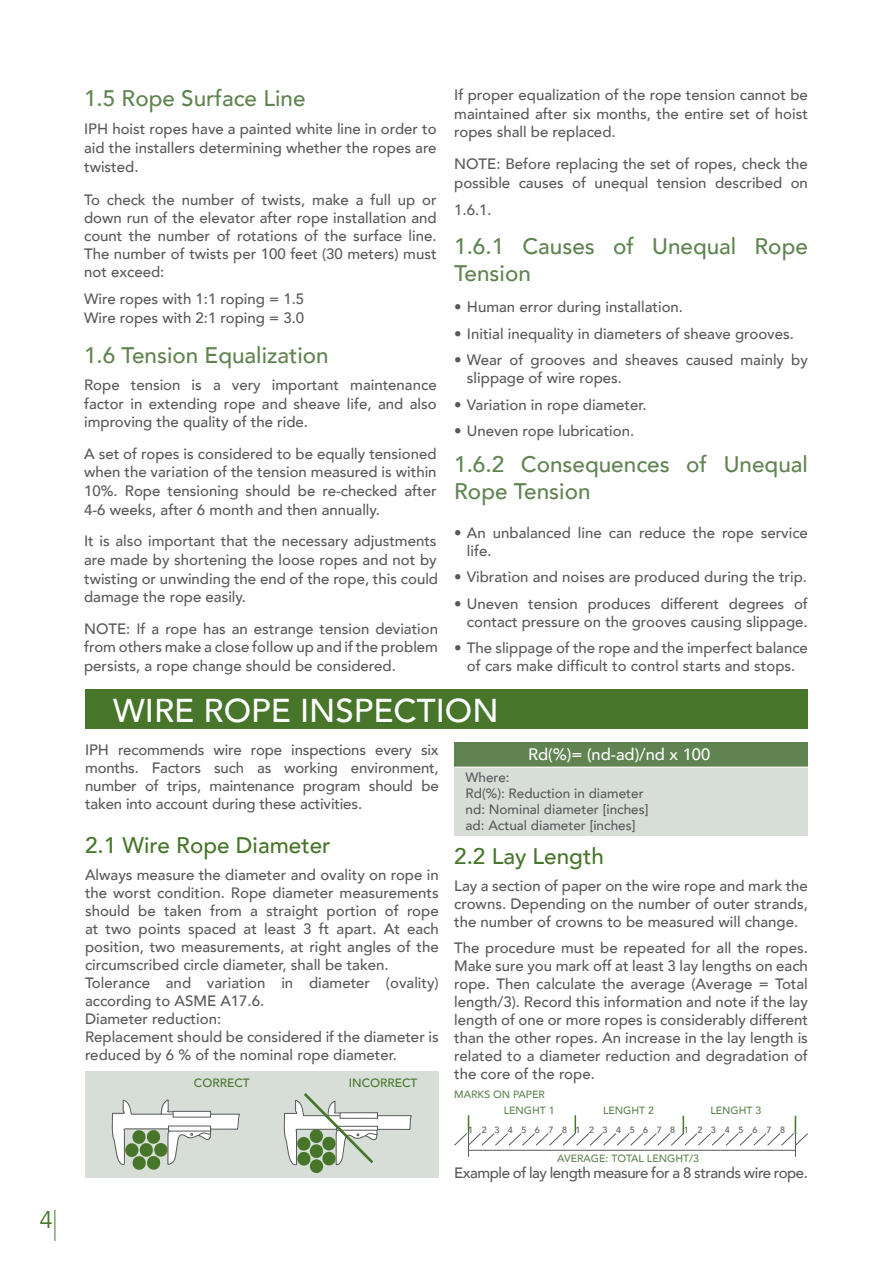
<style>
.page{position:relative;width:893px;height:1263px;background:#fff}
.page>*{position:absolute;margin:0;border:0;box-sizing:border-box;transform-origin:0 0}
.t1{font:500 33px "Avenir";color:#fcfeff}
.t2{font:24px "Avenir";color:#47752a}
.t3{font:500 22.5px/27px "Avenir";color:#608451}
.t4{font:500 22.5px "Avenir";color:#47752a}
.t5{font:500 16.5px "Avenir";color:#fff}
.t6{font:500 15px/18px "Avenir";color:#58595b;text-align:justify}
.t7{font:500 15px "Avenir";letter-spacing:-.03em;color:#58595b}
.t8{font:500 13.5px/16.2px "Avenir";color:#58595b}
.t9{font:500 12px "Avenir";color:#47752a}
.t10{font:500 10.5px "Avenir";color:#608451}
.t11{font:500 9px "Avenir";letter-spacing:.945em;color:#58595b}
</style>
<div class="page">
<hr style="left:55px;top:1210px;width:1px;height:31px;background:#47752a">
<div style="left:85px;top:690px;width:723px;height:39px;background:#47752a"></div>
<div style="left:454px;top:742px;width:354px;height:94px;background:#d7ded8"></div>
<div style="left:454px;top:742px;width:354px;height:25px;background:#608451"></div>
<div style="left:85px;top:1072px;width:354px;height:106px;background:#d7ded8"></div>
<svg style="left:111px;top:1099px;width:129px;height:71px"></svg>
<div style="left:310px;top:1159px;width:13px;height:14px;background:#47752a;border-radius:50%"></div>
<svg style="left:283px;top:1093px;width:129px;height:74px"></svg>
<hr style="left:469px;top:1150px;width:327px;height:1px;background:#58595b">
<hr style="left:795px;top:1124px;width:1px;height:33px;background:#58595b">
<hr style="left:468px;top:1124px;width:1px;height:33px;background:#58595b">
<svg style="left:454px;top:1115px;width:354px;height:31px"></svg>
<hr style="left:454px;top:767px;width:354px;height:1px;background:#fff">
<h2 class="t2" style="left:39px;top:1206px;width:15px">4</h2>
<h3 class="t3" style="left:84px;top:83px;width:223px">1.5 Rope Surface Line</h3>
<p class="t6" style="left:84px;top:118px;width:354px;line-height:19.4px">IPH hoist ropes have a painted white line in order to aid the installers determining whether the ropes are twisted.</p>
<p class="t6" style="left:84px;top:190px;width:354px">To check the number of twists, make a full up or down run of the elevator after rope installation and count the number of rotations of the surface line.<br>The number of twists per 100 feet (30 meters) must not exceed:</p>
<p class="t6" style="left:84px;top:288px;width:222px;line-height:19.4px">Wire ropes with 1:1 roping = 1.5<br>Wire ropes with 2:1 roping = 3.0</p>
<h3 class="t3" style="left:84px;top:340px;width:246px">1.6 Tension Equalization</h3>
<p class="t6" style="left:84px;top:375px;width:354px;line-height:18.8px">Rope tension is a very important maintenance factor in extending rope and sheave life, and also improving the quality of the ride.</p>
<p class="t6" style="left:84px;top:443px;width:354px;line-height:18.8px">A set of ropes is considered to be equally tensioned when the variation of the tension measured is within 10%. Rope tensioning should be re-checked after 4-6 weeks, after 6 month and then annually.</p>
<p class="t6" style="left:84px;top:531px;width:355px;line-height:18.8px">It is also important that the necessary adjustments are made by shortening the loose ropes and not by twisting or unwinding the end of the rope, this could damage the rope easily.</p>
<p class="t6" style="left:84px;top:618px;width:356px;line-height:18.8px">NOTE: If a rope has an estrange tension deviation from others make a close follow up and if the problem persists, a rope change should be considered.</p>
<p class="t6" style="left:454px;top:85px;width:355px;line-height:18.8px">If proper equalization of the rope tension cannot be maintained after six months, the entire set of hoist ropes shall be replaced.</p>
<p class="t6" style="left:454px;top:153px;width:355px;line-height:18.8px">NOTE: Before replacing the set of ropes, check the possible causes of unequal tension described on</p>
<p class="t6" style="left:454px;top:199px;width:39px">1.6.1.</p>
<h3 class="t3" style="left:454px;top:232px;width:355px">1.6.1 Causes of Unequal Rope<br>Tension</h3>
<p class="t6" style="left:454px;top:297px;width:230px">• Human error during installation.</p>
<p class="t6" style="left:454px;top:323px;width:341px">• Initial inequality in diameters of sheave grooves.</p>
<p class="t6" style="left:467px;top:350px;width:342px;text-indent:-13px">• Wear of grooves and sheaves caused mainly by slippage of wire ropes.</p>
<p class="t6" style="left:454px;top:394px;width:194px">• Variation in rope diameter.</p>
<p class="t6" style="left:454px;top:421px;width:182px">• Uneven rope lubrication.</p>
<h3 class="t3" style="left:454px;top:449px;width:355px">1.6.2 Consequences of Unequal<br>Rope Tension</h3>
<p class="t6" style="left:467px;top:523px;width:342px;text-indent:-13px">• An unbalanced line can reduce the rope service life.</p>
<p class="t6" style="left:454px;top:567px;width:354px">• Vibration and noises are produced during the trip.</p>
<p class="t6" style="left:454px;top:594px;width:355px;text-align:right">• Uneven tension produces different degrees of contact pressure on the grooves causing slippage.</p>
<p class="t6" style="left:454px;top:638px;width:355px;text-align:center">• The slippage of the rope and the imperfect balance of cars make difficult to control starts and stops.</p>
<h1 class="t1" style="left:113px;top:682px;width:387px">WIRE ROPE INSPECTION</h1>
<p class="t6" style="left:85px;top:740px;width:355px">IPH recommends wire rope inspections every six months. Factors such as working environment, number of trips, maintenance program should be taken into account during these activities.</p>
<h3 class="t4" style="left:85px;top:826px;width:247px">2.1 Wire Rope Diameter</h3>
<p class="t6" style="left:85px;top:864px;width:355px;text-align:left">Always measure the diameter and ovality on rope in the worst condition. Rope diameter measurements should be taken from a straight portion of rope at two points spaced at least 3 ft apart. At each position, two measurements, at right angles of the circumscribed circle diameter, shall be taken.<br>Tolerance and variation in diameter (ovality) according to ASME A17.6.<br>Diameter reduction:<br>Replacement should be considered if the diameter is reduced by 6 % of the nominal rope diameter.</p>
<p class="t5" style="left:528px;top:740px;width:184px">Rd(%)= (nd-ad)/nd x 100</p>
<p class="t8" style="left:466px;top:768px;width:184px">Where:<br>Rd(%): Reduction in diameter nd: Nominal diameter [inches] ad: Actual diameter [inches]</p>
<h3 class="t4" style="left:454px;top:837px;width:151px">2.2 Lay Length</h3>
<p class="t6" style="left:454px;top:876px;width:355px">Lay a section of paper on the wire rope and mark the crowns. Depending on the number of outer strands, the number of crowns to be measured will change.</p>
<p class="t6" style="left:454px;top:938px;width:355px">The procedure must be repeated for all the ropes.<br>Make sure you mark off at least 3 lay lengths on each rope. Then calculate the average (Average = Total length/3). Record this information and note if the lay length of one or more ropes is considerably different than the other ropes. An increase in the lay length is related to a diameter reduction and degradation of the core of the rope.</p>
<p class="t9" style="left:194px;top:1072px;width:57px">CORRECT</p>
<p class="t9" style="left:349px;top:1072px;width:70px">INCORRECT</p>
<p class="t10" style="left:454px;top:1085px;width:92px">MARKS ON PAPER</p>
<p class="t10" style="left:504px;top:1101px;width:52px">LENGHT 1</p>
<p class="t10" style="left:603px;top:1101px;width:52px">LENGHT 2</p>
<p class="t10" style="left:710px;top:1101px;width:52px">LENGHT 3</p>
<p class="t11" style="left:468px;top:1121px;width:318px">123456781234567812345678</p>
<p class="t10" style="left:557px;top:1149px;width:143px">AVERAGE: TOTAL LENGHT/3</p>
<p class="t7" style="left:454px;top:1159px;width:355px">Example of lay length measure for a 8 strands wire rope.</p>
</div>
